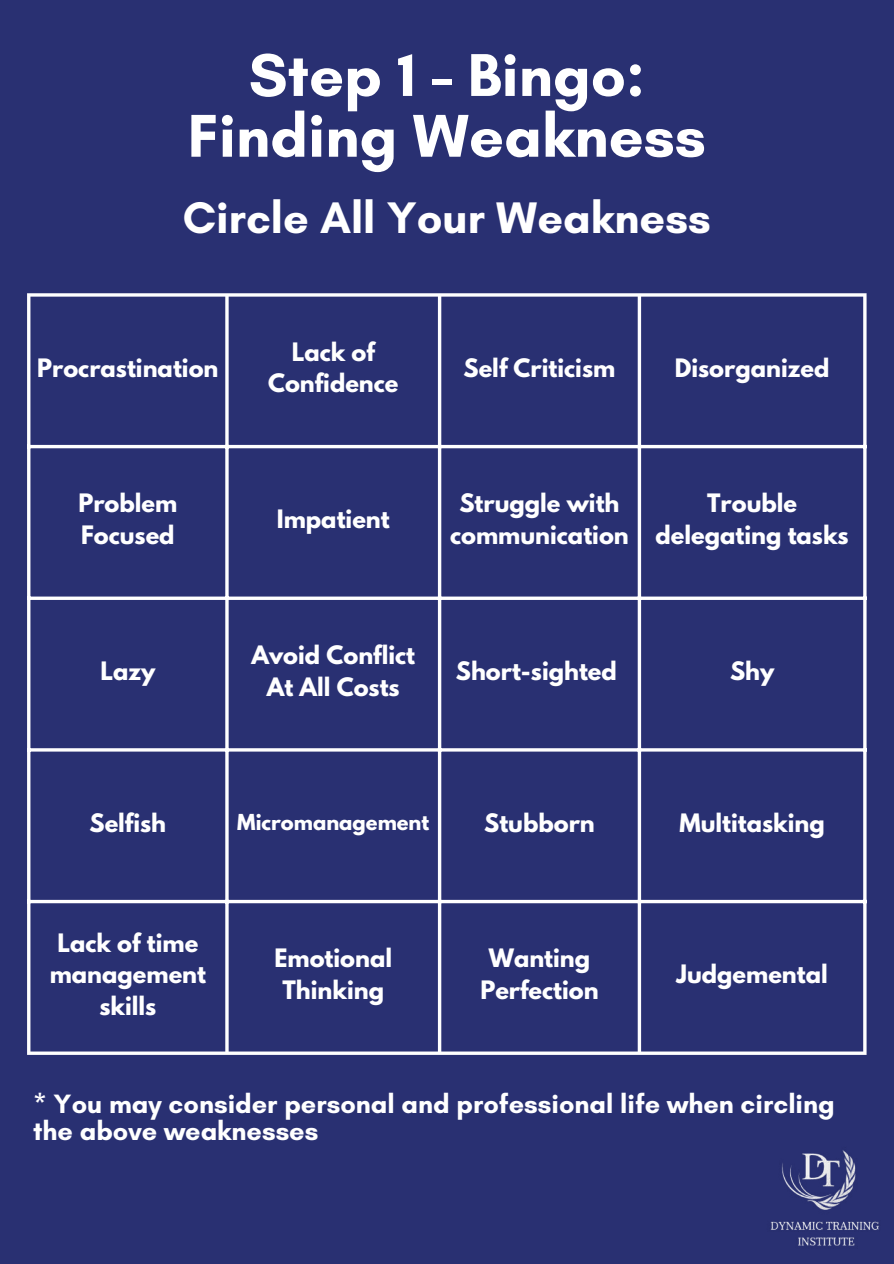
<style>
.page{position:relative;width:894px;height:1264px;background:#fff}
.page>*{position:absolute;margin:0;border:0;box-sizing:border-box;transform-origin:0 0}
.t1{font:700 61.5px/60.8px "Glacial Indifference";color:#fff;text-align:center}
.t2{font:700 45px "Glacial Indifference";color:#fff}
.t3{font:700 27px/27px "Glacial Indifference";color:#fff}
.t4{font:700 22.5px/31.5px "League Spartan";color:#fff;text-align:center}
.t5{font:700 19.5px "League Spartan";color:#fff}
</style>
<div class="page">
<div style="left:0;top:0;width:893px;height:1263px;background:#293072"></div>
<hr style="left:27px;top:296px;width:3px;height:755px;background:#fff">
<hr style="left:225px;top:296px;width:3px;height:755px;background:#fff">
<hr style="left:438px;top:296px;width:3px;height:755px;background:#fff">
<svg style="left:637px;top:296px;width:4px;height:755px;background:#d8d9e5"></svg>
<svg style="left:862px;top:296px;width:4px;height:755px;fill:#fff"></svg>
<hr style="left:27px;top:293px;width:839px;height:3px;background:#fff">
<hr style="left:27px;top:445px;width:839px;height:3px;background:#fff">
<svg style="left:30px;top:596px;width:836px;height:4px;background:#dedfe9"></svg>
<hr style="left:27px;top:748px;width:839px;height:3px;background:#fff">
<svg style="left:30px;top:899px;width:836px;height:4px;background:#d0d2e0"></svg>
<hr style="left:27px;top:1051px;width:839px;height:3px;background:#fff">
<img style="left:770px;top:1150px;width:109px;height:96px">
<h1 class="t1" style="left:188px;top:44px;width:519px">Step 1 - Bingo:<br>Finding Weakness</h1>
<h2 class="t2" style="left:183px;top:190px;width:529px">Circle All Your Weakness</h2>
<p class="t4" style="left:37px;top:354px;width:183px">Procrastination</p>
<p class="t4" style="left:268px;top:339px;width:132px">Lack of<br>Confidence</p>
<p class="t4" style="left:463px;top:354px;width:153px">Self Criticism</p>
<p class="t4" style="left:674px;top:354px;width:156px">Disorganized</p>
<p class="t4" style="left:78px;top:490px;width:100px;text-align:left">Problem<br>Focused</p>
<p class="t4" style="left:100px;top:658px;width:56px">Lazy</p>
<p class="t4" style="left:277px;top:506px;width:114px">Impatient</p>
<p class="t4" style="left:450px;top:490px;width:180px">Struggle with communication</p>
<p class="t4" style="left:655px;top:490px;width:194px">Trouble delegating tasks</p>
<p class="t4" style="left:251px;top:642px;width:165px">Avoid Conflict<br>At All Costs</p>
<p class="t4" style="left:456px;top:658px;width:162px">Short-sighted</p>
<p class="t4" style="left:729px;top:658px;width:46px">Shy</p>
<p class="t4" style="left:89px;top:809px;width:78px">Selfish</p>
<p class="t5" style="left:237px;top:812px;width:193px">Micromanagement</p>
<p class="t4" style="left:484px;top:809px;width:112px">Stubborn</p>
<p class="t4" style="left:679px;top:809px;width:147px">Multitasking</p>
<p class="t4" style="left:50px;top:929px;width:158px">Lack of time management skills</p>
<p class="t4" style="left:274px;top:945px;width:119px">Emotional<br>Thinking</p>
<p class="t4" style="left:480px;top:945px;width:120px">Wanting<br>Perfection</p>
<p class="t4" style="left:676px;top:961px;width:153px">Judgemental</p>
<p class="t3" style="left:33px;top:1089px;width:803px">* You may consider personal and professional life when circling the above weaknesses</p>
</div>
